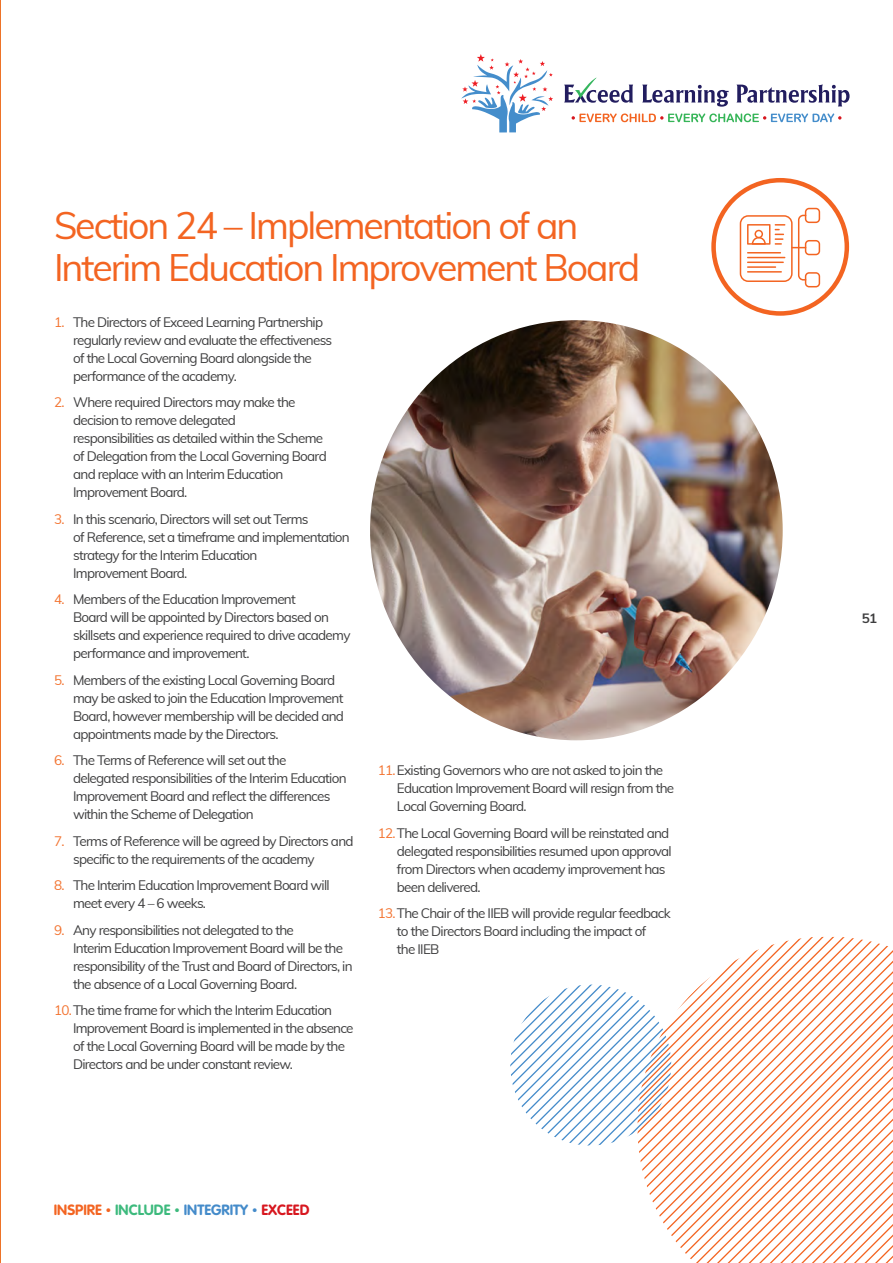
<style>
.page{position:relative;width:893px;height:1263px;background:#fff}
.page>*{position:absolute;margin:0;border:0;box-sizing:border-box;transform-origin:0 0}
.t1{font:37.5px/42px "Muli";letter-spacing:-.055em;color:#f36421}
.t2{font:700 14.7px "VAG Rounded";color:#448bca}
.t3{font:13.5px/18px "Muli";letter-spacing:-.055em;color:#3e3e3f}
.t4{font:700 13.5px "Muli";color:#3e3e3f}
.s1{color:#f37431}
.s2{color:#f36421}
.s3{font-size:10.65px;color:#f36421}
.s4{color:#3dba7d}
.s5{font-size:10.65px;color:#3dba7d}
.s6{font-size:10.65px}
.s7{color:#d7171f}
</style>
<div class="page">
<svg style="left:639px;top:937px;width:254px;height:326px"></svg>
<svg style="left:510px;top:984px;width:161px;height:161px"></svg>
<svg style="left:642px;top:85px;width:87px;height:22px"></svg>
<svg style="left:736px;top:84px;width:113px;height:22px"></svg>
<svg style="left:572px;top:113px;width:269px;height:9px"></svg>
<svg style="left:564px;top:78px;width:69px;height:25px"></svg>
<svg style="left:461px;top:54px;width:92px;height:78px"></svg>
<img style="left:0;top:0;width:1px;height:1263px">
<img style="left:372px;top:322px;width:409px;height:417px">
<div style="left:357px;top:307px;width:439px;height:447px;border:14px solid #fff;border-radius:50%"></div>
<svg style="left:711px;top:178px;width:138px;height:138px"></svg>
<h1 class="t1" style="left:54px;top:203px;width:588px">Section 24 – Implementation of an<br>Interim Education Improvement Board</h1>
<p class="t3" style="left:73px;top:312px;width:261px;text-indent:-19px"><span class="s1">1.</span> The Directors of Exceed Learning Partnership regularly review and evaluate the effectiveness of the Local Governing Board alongside the performance of the academy.</p>
<p class="t3" style="left:73px;top:393px;width:255px;text-indent:-19px"><span class="s1">2.</span> Where required Directors may make the decision to remove delegated<br>responsibilities as detailed within the Scheme of Delegation from the Local Governing Board and replace with an Interim Education Improvement Board.</p>
<p class="t3" style="left:73px;top:509px;width:278px;text-indent:-19px"><span class="s1">3.</span> In this scenario, Directors will set out Terms<br>of Reference, set a timeframe and implementation strategy for the Interim Education<br>Improvement Board.</p>
<p class="t3" style="left:73px;top:590px;width:279px;text-indent:-19px"><span class="s1">4.</span> Members of the Education Improvement<br>Board will be appointed by Directors based on skillsets and experience required to drive academy performance and improvement.</p>
<p class="t3" style="left:73px;top:670px;width:272px;text-indent:-19px"><span class="s1">5.</span> Members of the existing Local Governing Board may be asked to join the Education Improvement Board, however membership will be decided and appointments made by the Directors.</p>
<p class="t3" style="left:73px;top:750px;width:275px;text-indent:-19px"><span class="s1">6.</span> The Terms of Reference will set out the<br>delegated responsibilities of the Interim Education Improvement Board and reflect the differences within the Scheme of Delegation</p>
<p class="t3" style="left:73px;top:831px;width:282px;text-indent:-19px"><span class="s1">7.</span> Terms of Reference will be agreed by Directors and specific to the requirements of the academy</p>
<p class="t3" style="left:73px;top:875px;width:258px;text-indent:-19px"><span class="s1">8.</span> The Interim Education Improvement Board will meet every 4 – 6 weeks.</p>
<p class="t3" style="left:73px;top:920px;width:281px;text-indent:-19px"><span class="s1">9.</span> Any responsibilities not delegated to the<br>Interim Education Improvement Board will be the responsibility of the Trust and Board of Directors, in the absence of a Local Governing Board.</p>
<p class="t3" style="left:73px;top:1000px;width:282px;text-indent:-19px"><span class="s1">10.</span>The time frame for which the Interim Education Improvement Board is implemented in the absence of the Local Governing Board will be made by the Directors and be under constant review.</p>
<p class="t3" style="left:397px;top:761px;width:279px;text-indent:-19px"><span class="s1">11.</span>Existing Governors who are not asked to join the<br>Education Improvement Board will resign from the<br>Local Governing Board.</p>
<p class="t3" style="left:397px;top:823px;width:276px;text-indent:-19px"><span class="s1">12.</span>The Local Governing Board will be reinstated and delegated responsibilities resumed upon approval from Directors when academy improvement has been delivered.</p>
<p class="t3" style="left:397px;top:904px;width:275px;text-indent:-19px"><span class="s1">13.</span>The Chair of the IIEB will provide regular feedback to the Directors Board including the impact of<br>the IIEB</p>
<p class="t2" style="left:54px;top:1201px;width:257px"><span class="s2">INSPIRE</span> <span class="s3">•</span> <span class="s4">INCLUDE</span> <span class="s5">•</span> INTEGRITY <span class="s6">•</span> <span class="s7">EXCEED</span></p>
<p class="t4" style="left:862px;top:608px;width:17px">51</p>
</div>
